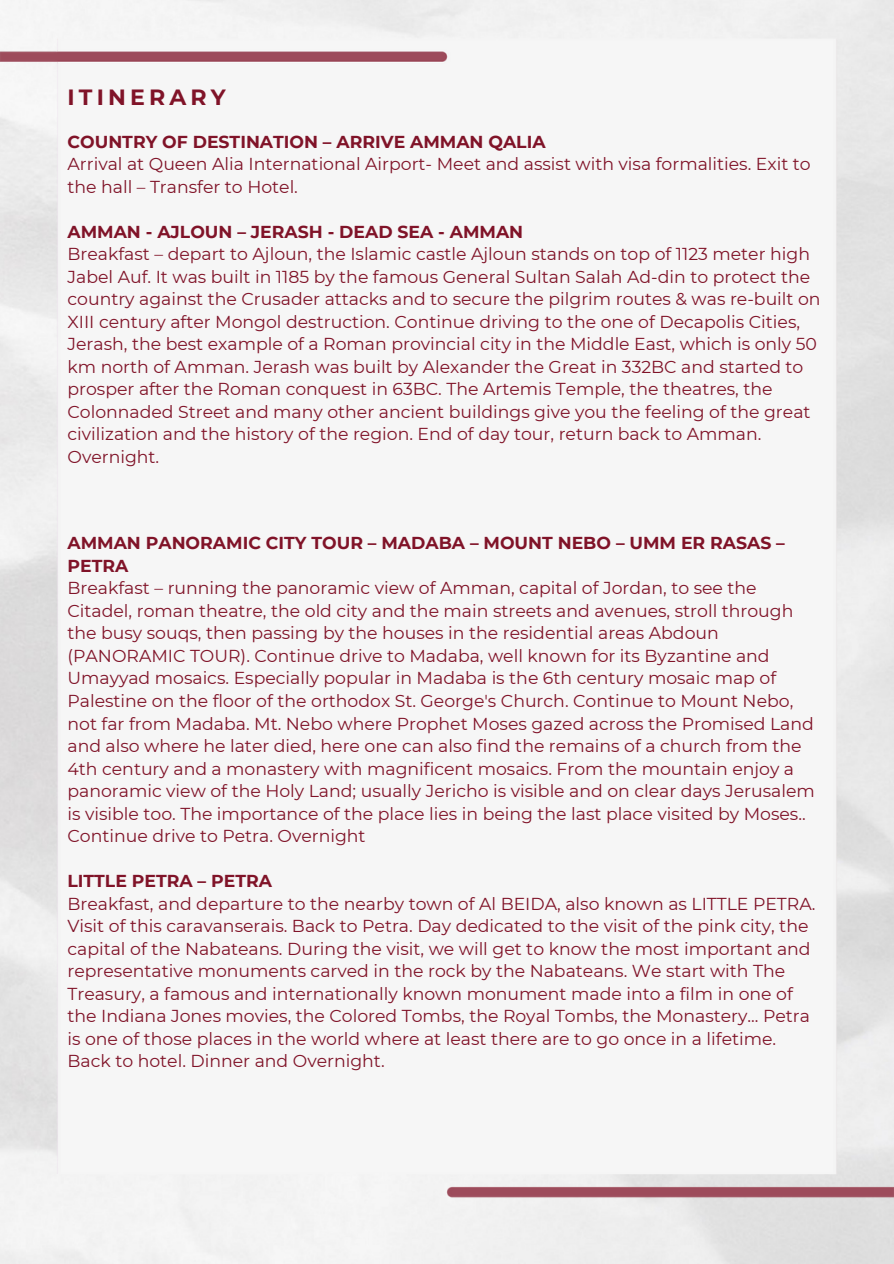
<style>
.page{position:relative;width:894px;height:1264px;background:#fff}
.page>*{position:absolute;margin:0;border:0;box-sizing:border-box;transform-origin:0 0}
.t1{font:700 22.05px "Montserrat";letter-spacing:.19em;color:#801328}
.t2{font:17.25px/22.5px "Montserrat";color:#801328}
.t3{font:700 17.25px/22.5px "Montserrat";color:#801328}
</style>
<div class="page">
<img style="left:0;top:31px;width:893px;height:1173px">
<h1 class="t1" style="left:67px;top:84px;width:160px">ITINERARY</h1>
<p class="t3" style="left:67px;top:130px;width:479px">COUNTRY OF DESTINATION – ARRIVE AMMAN QALIA</p>
<p class="t2" style="left:67px;top:153px;width:744px">Arrival at Queen Alia International Airport- Meet and assist with visa formalities. Exit to the hall – Transfer to Hotel.</p>
<p class="t3" style="left:67px;top:220px;width:457px">AMMAN - AJLOUN – JERASH - DEAD SEA - AMMAN</p>
<p class="t2" style="left:67px;top:243px;width:754px">Breakfast – depart to Ajloun, the Islamic castle Ajloun stands on top of 1123 meter high Jabel Auf. It was built in 1185 by the famous General Sultan Salah Ad-din to protect the country against the Crusader attacks and to secure the pilgrim routes &amp; was re-built on XIII century after Mongol destruction. Continue driving to the one of Decapolis Cities, Jerash, the best example of a Roman provincial city in the Middle East, which is only 50 km north of Amman. Jerash was built by Alexander the Great in 332BC and started to prosper after the Roman conquest in 63BC. The Artemis Temple, the theatres, the Colonnaded Street and many other ancient buildings give you the feeling of the great civilization and the history of the region. End of day tour, return back to Amman.<br>Overnight.</p>
<p class="t3" style="left:67px;top:532px;width:718px">AMMAN PANORAMIC CITY TOUR – MADABA – MOUNT NEBO – UMM ER RASAS –<br>PETRA</p>
<p class="t2" style="left:67px;top:577px;width:690px">Breakfast – running the panoramic view of Amman, capital of Jordan, to see the</p>
<p class="t2" style="left:67px;top:599px;width:748px">Citadel, roman theatre, the old city and the main streets and avenues, stroll through the busy souqs, then passing by the houses in the residential areas Abdoun (PANORAMIC TOUR). Continue drive to Madaba, well known for its Byzantine and Umayyad mosaics. Especially popular in Madaba is the 6th century mosaic map of Palestine on the floor of the orthodox St. George's Church. Continue to Mount Nebo, not far from Madaba. Mt. Nebo where Prophet Moses gazed across the Promised Land and also where he later died, here one can also find the remains of a church from the 4th century and a monastery with magnificent mosaics. From the mountain enjoy a panoramic view of the Holy Land; usually Jericho is visible and on clear days Jerusalem is visible too. The importance of the place lies in being the last place visited by Moses..<br>Continue drive to Petra. Overnight</p>
<p class="t3" style="left:67px;top:869px;width:206px">LITTLE PETRA – PETRA</p>
<p class="t2" style="left:67px;top:892px;width:749px">Breakfast, and departure to the nearby town of Al BEIDA, also known as LITTLE PETRA.<br>Visit of this caravanserais. Back to Petra. Day dedicated to the visit of the pink city, the capital of the Nabateans. During the visit, we will get to know the most important and representative monuments carved in the rock by the Nabateans. We start with The Treasury, a famous and internationally known monument made into a film in one of the Indiana Jones movies, the Colored Tombs, the Royal Tombs, the Monastery... Petra is one of those places in the world where at least there are to go once in a lifetime.</p>
<p class="t2" style="left:67px;top:1049px;width:318px">Back to hotel. Dinner and Overnight.</p>
</div>
